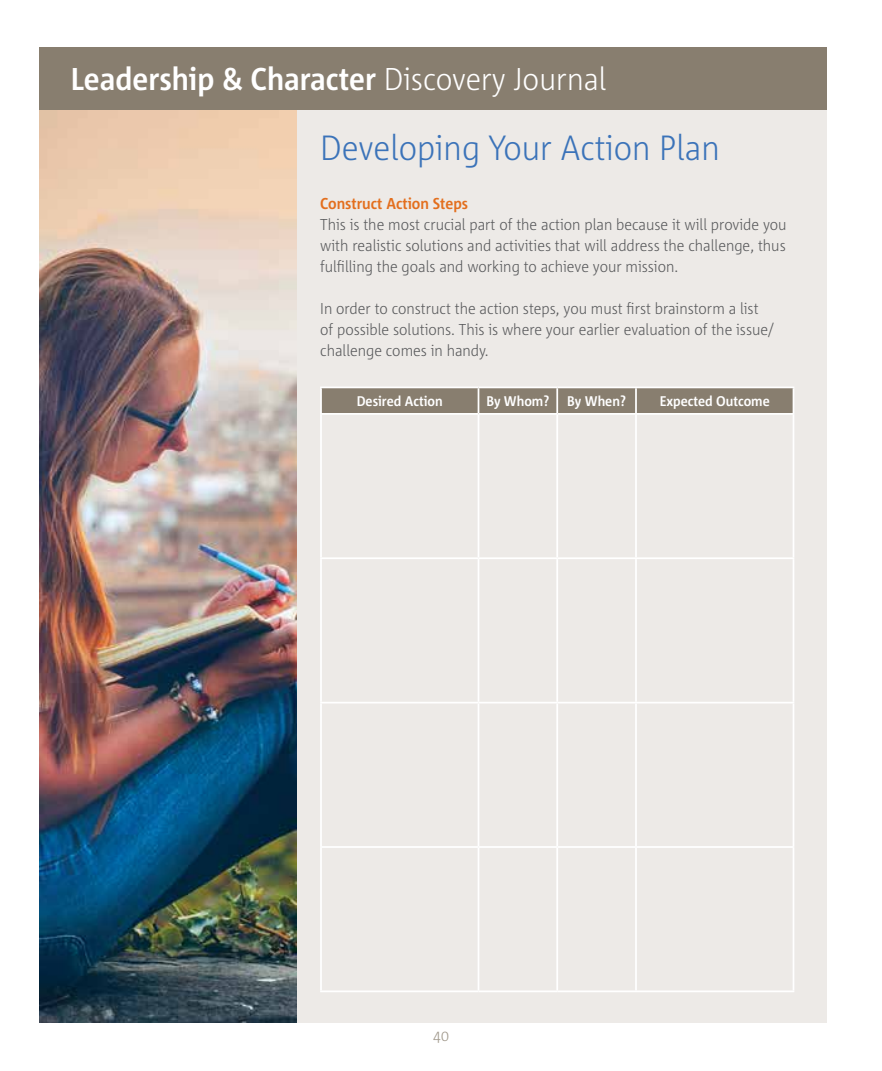
<style>
.page{position:relative;width:882px;height:1071px;background:#fff}
.page>*{position:absolute;margin:0;border:0;box-sizing:border-box;transform-origin:0 0}
.t1{font:300 35px "Corpid C1 s S Cd";color:#3b73b9}
.t2{font:700 31.5px "Corpid C1 s S Cd";color:#fff}
.t3{font:300 15.75px/21px "Corpid C1 s S Cd";color:#58595b;text-align:justify}
.t4{font:700 15.75px "Corpid C1 s S Cd";color:#e36f1e}
.t5{font:300 15.75px "Corpid C1 s S Cd";color:#a0988b}
.t6{font:700 14px "Corpid C1 s S Cd";color:#fff}
.s1{font-weight:300}
</style>
<div class="page">
<div style="left:39px;top:101px;width:788px;height:921px;background:#edeae7"></div>
<div style="left:39px;top:47px;width:788px;height:63px;background:#887e6f"></div>
<img style="left:39px;top:110px;width:258px;height:912px">
<hr style="left:479px;top:557px;width:78px;height:2px;background:#fff">
<hr style="left:557px;top:557px;width:79px;height:2px;background:#fff">
<hr style="left:636px;top:557px;width:158px;height:2px;background:#fff">
<hr style="left:320px;top:702px;width:159px;height:2px;background:#fff">
<hr style="left:479px;top:702px;width:78px;height:2px;background:#fff">
<hr style="left:557px;top:702px;width:79px;height:2px;background:#fff">
<hr style="left:636px;top:702px;width:158px;height:2px;background:#fff">
<hr style="left:320px;top:846px;width:159px;height:2px;background:#fff">
<hr style="left:479px;top:846px;width:78px;height:2px;background:#fff">
<hr style="left:557px;top:846px;width:79px;height:2px;background:#fff">
<hr style="left:636px;top:846px;width:158px;height:2px;background:#fff">
<hr style="left:479px;top:990px;width:78px;height:2px;background:#fff">
<hr style="left:557px;top:990px;width:79px;height:2px;background:#fff">
<hr style="left:636px;top:990px;width:158px;height:2px;background:#fff">
<hr style="left:320px;top:388px;width:2px;height:25px;background:#fff">
<hr style="left:556px;top:415px;width:2px;height:142px;background:#fff">
<hr style="left:556px;top:559px;width:2px;height:143px;background:#fff">
<hr style="left:556px;top:704px;width:2px;height:142px;background:#fff">
<hr style="left:556px;top:848px;width:2px;height:142px;background:#fff">
<hr style="left:635px;top:415px;width:2px;height:142px;background:#fff">
<hr style="left:635px;top:559px;width:2px;height:143px;background:#fff">
<hr style="left:635px;top:704px;width:2px;height:142px;background:#fff">
<hr style="left:635px;top:848px;width:2px;height:142px;background:#fff">
<hr style="left:793px;top:415px;width:1px;height:142px;background:#fff">
<hr style="left:793px;top:559px;width:1px;height:143px;background:#fff">
<hr style="left:793px;top:704px;width:1px;height:142px;background:#fff">
<hr style="left:793px;top:848px;width:1px;height:142px;background:#fff">
<hr style="left:320px;top:387px;width:159px;height:1px;background:#fff">
<svg style="left:321px;top:387px;width:473px;height:26px;background:#8f8678"></svg>
<hr style="left:479px;top:413px;width:78px;height:2px;background:#fff">
<hr style="left:557px;top:413px;width:79px;height:2px;background:#fff">
<hr style="left:636px;top:413px;width:158px;height:2px;background:#fff">
<hr style="left:320px;top:415px;width:2px;height:142px;background:#fff">
<hr style="left:478px;top:559px;width:1px;height:143px;background:#fff">
<hr style="left:478px;top:704px;width:1px;height:142px;background:#fff">
<hr style="left:478px;top:848px;width:1px;height:142px;background:#fff">
<hr style="left:320px;top:990px;width:159px;height:2px;background:#fff">
<hr style="left:320px;top:559px;width:2px;height:143px;background:#fff">
<hr style="left:320px;top:704px;width:2px;height:142px;background:#fff">
<hr style="left:320px;top:848px;width:2px;height:142px;background:#fff">
<hr style="left:320px;top:413px;width:159px;height:2px;background:#fff">
<hr style="left:478px;top:415px;width:1px;height:142px;background:#fff">
<hr style="left:320px;top:557px;width:159px;height:2px;background:#fff">
<h2 class="t2" style="left:71px;top:59px;width:537px">Leadership &amp; Character <span class="s1">Discovery Journal</span></h2>
<h1 class="t1" style="left:320px;top:126px;width:401px">Developing Your Action Plan</h1>
<p class="t4" style="left:320px;top:194px;width:149px">Construct Action Steps</p>
<p class="t3" style="left:320px;top:214px;width:468px">This is the most crucial part of the action plan because it will provide you with realistic solutions and activities that will address the challenge, thus fulfilling the goals and working to achieve your mission.</p>
<p class="t3" style="left:320px;top:298px;width:455px;text-align:left">In order to construct the action steps, you must first brainstorm a list of possible solutions. This is where your earlier evaluation of the issue/ challenge comes in handy.</p>
<p class="t6" style="left:357px;top:392px;width:87px">Desired Action</p>
<p class="t6" style="left:486px;top:392px;width:64px">By Whom?</p>
<p class="t6" style="left:567px;top:392px;width:60px">By When?</p>
<p class="t6" style="left:660px;top:392px;width:112px">Expected Outcome</p>
<p class="t5" style="left:433px;top:1026px;width:17px">40</p>
</div>
